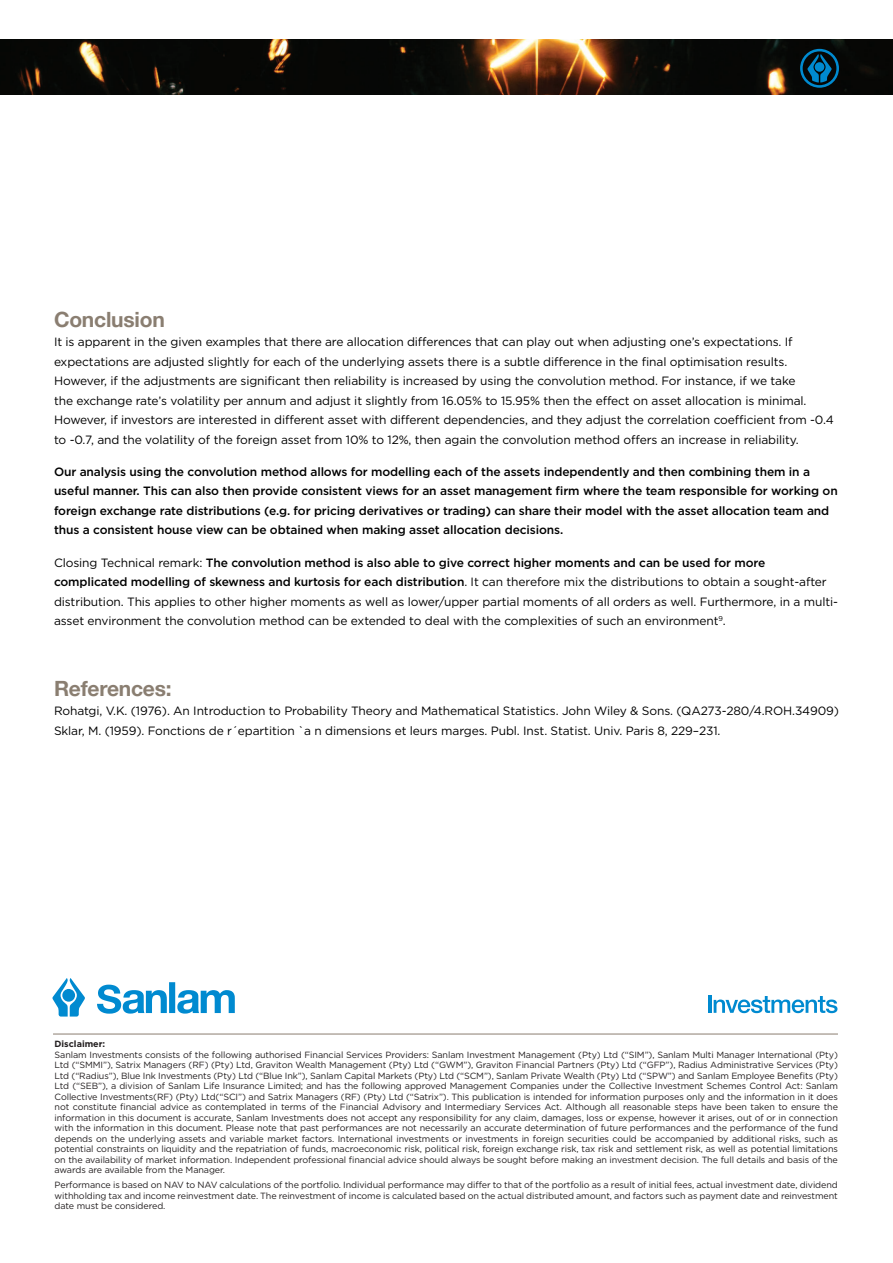
<style>
.page{position:relative;width:893px;height:1263px;background:#fff}
.page>*{position:absolute;margin:0;border:0;box-sizing:border-box;transform-origin:0 0}
.t1{font:700 21px "Helvetica Neue";letter-spacing:-.01em;color:#8a7e71}
.t2{font:12px/19.5px "Gotham";letter-spacing:-.01em;color:#000}
.t3{font:500 12px/19.5px "Gotham";letter-spacing:-.01em;color:#000}
.t4{font:9px/10.5px "Gotham";letter-spacing:-.01em;color:#231f20;text-align:justify}
.t5{font:700 9px "Gotham";color:#231f20}
.s1{font-weight:500}
</style>
<div class="page">
<img style="left:0;top:39px;width:893px;height:56px">
<hr style="left:708px;top:995px;width:3px;height:18px;background:#008ad0">
<svg style="left:714px;top:996px;width:123px;height:17px"></svg>
<svg style="left:53px;top:978px;width:32px;height:38px"></svg>
<svg style="left:97px;top:982px;width:138px;height:32px"></svg>
<hr style="left:53px;top:1034px;width:785px;height:1px;background:#8a7e71">
<svg style="left:800px;top:49px;width:39px;height:39px;background:#033e5a"></svg>
<h1 class="t1" style="left:54px;top:303px;width:112px">Conclusion</h1>
<p class="t2" style="left:54px;top:332px;width:781px">It is apparent in the given examples that there are allocation differences that can play out when adjusting one’s expectations. If expectations are adjusted slightly for each of the underlying assets there is a subtle difference in the final optimisation results.<br>However, if the adjustments are significant then reliability is increased by using the convolution method. For instance, if we take<br>the exchange rate’s volatility per annum and adjust it slightly from 16.05% to 15.95% then the effect on asset allocation is minimal.<br>However, if investors are interested in different asset with different dependencies, and they adjust the correlation coefficient from -0.4 to -0.7, and the volatility of the foreign asset from 10% to 12%, then again the convolution method offers an increase in reliability.</p>
<p class="t3" style="left:54px;top:462px;width:785px">Our analysis using the convolution method allows for modelling each of the assets independently and then combining them in a useful manner. This can also then provide consistent views for an asset management firm where the team responsible for working on foreign exchange rate distributions (e.g. for pricing derivatives or trading) can share their model with the asset allocation team and thus a consistent house view can be obtained when making asset allocation decisions.</p>
<p class="t2" style="left:54px;top:552px;width:786px">Closing Technical remark: <span class="s1">The convolution method is also able to give correct higher moments and can be used for more complicated modelling of skewness and kurtosis for each distribution</span>. It can therefore mix the distributions to obtain a sought-after distribution. This applies to other higher moments as well as lower/upper partial moments of all orders as well. Furthermore, in a multi&shy;asset environment the convolution method can be extended to deal with the complexities of such an environment<sup>9</sup>.</p>
<h1 class="t1" style="left:54px;top:672px;width:119px">References:</h1>
<p class="t2" style="left:54px;top:701px;width:786px">Rohatgi, V.K. (1976). An Introduction to Probability Theory and Mathematical Statistics. John Wiley &amp; Sons. (QA273-280/4.ROH.34909)<br>Sklar, M. (1959). Fonctions de r´epartition `a n dimensions et leurs marges. Publ. Inst. Statist. Univ. Paris 8, 229–231.</p>
<p class="t5" style="left:55px;top:1038px;width:52px">Disclaimer:</p>
<p class="t4" style="left:55px;top:1049px;width:785px">Sanlam Investments consists of the following authorised Financial Services Providers: Sanlam Investment Management (Pty) Ltd (“SIM”), Sanlam Multi Manager International (Pty)<br>Ltd (“SMMI”), Satrix Managers (RF) (Pty) Ltd, Graviton Wealth Management (Pty) Ltd (“GWM”), Graviton Financial Partners (Pty) Ltd (“GFP”), Radius Administrative Services (Pty)<br>Ltd (“Radius”), Blue Ink Investments (Pty) Ltd (“Blue Ink”), Sanlam Capital Markets (Pty) Ltd (“SCM”), Sanlam Private Wealth (Pty) Ltd (“SPW”) and Sanlam Employee Benefits (Pty)<br>Ltd (“SEB”), a division of Sanlam Life Insurance Limited; and has the following approved Management Companies under the Collective Investment Schemes Control Act: Sanlam Collective Investments(RF) (Pty) Ltd(“SCI”) and Satrix Managers (RF) (Pty) Ltd (“Satrix”). This publication is intended for information purposes only and the information in it does not constitute financial advice as contemplated in terms of the Financial Advisory and Intermediary Services Act. Although all reasonable steps have been taken to ensure the information in this document is accurate, Sanlam Investments does not accept any responsibility for any claim, damages, loss or expense, however it arises, out of or in connection with the information in this document. Please note that past performances are not necessarily an accurate determination of future performances and the performance of the fund depends on the underlying assets and variable market factors. International investments or investments in foreign securities could be accompanied by additional risks, such as potential constraints on liquidity and the repatriation of funds, macroeconomic risk, political risk, foreign exchange risk, tax risk and settlement risk, as well as potential limitations on the availability of market information. Independent professional financial advice should always be sought before making an investment decision. The full details and basis of the awards are available from the Manager.</p>
<p class="t4" style="left:55px;top:1179px;width:785px">Performance is based on NAV to NAV calculations of the portfolio. Individual performance may differ to that of the portfolio as a result of initial fees, actual investment date, dividend withholding tax and income reinvestment date. The reinvestment of income is calculated based on the actual distributed amount, and factors such as payment date and reinvestment date must be considered.</p>
</div>
